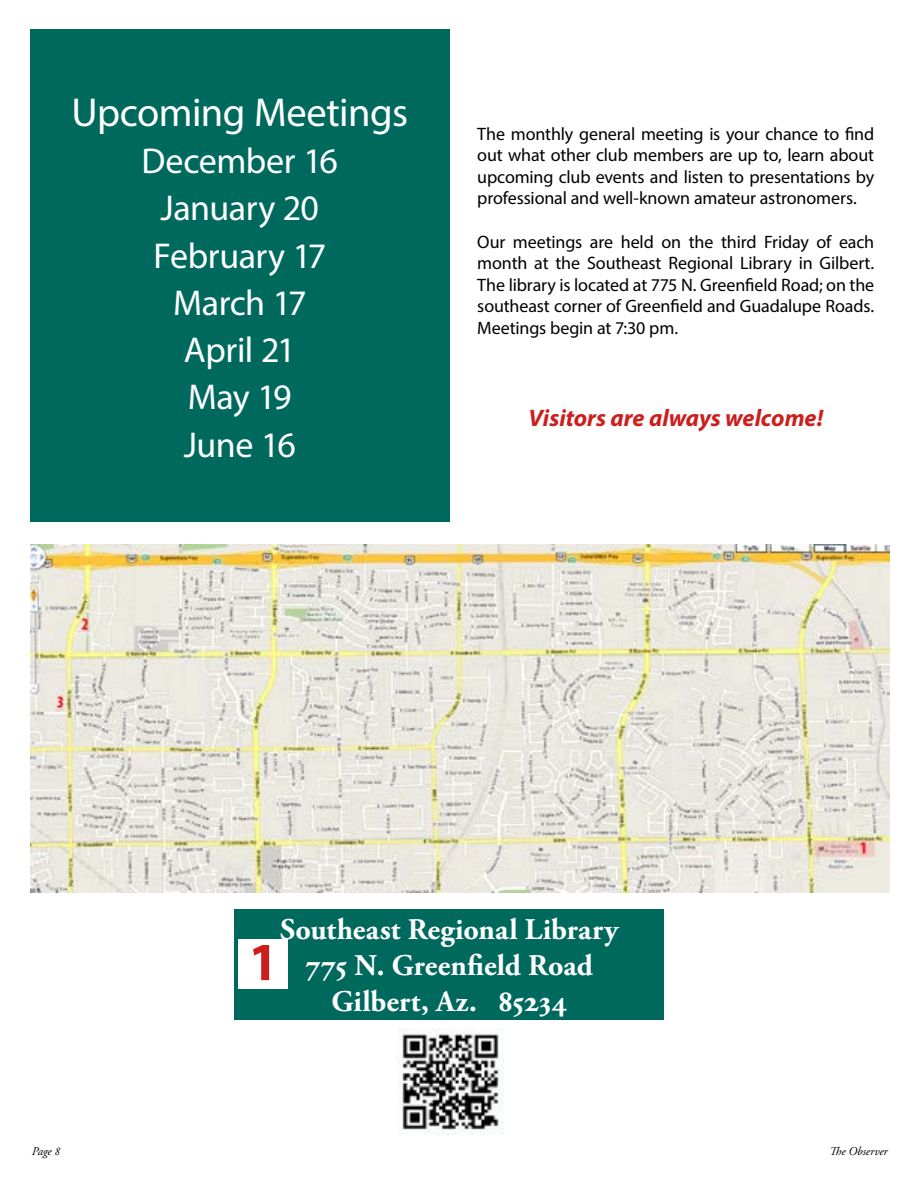
<style>
.page{position:relative;width:918px;height:1188px;background:#fff}
.page>*{position:absolute;margin:0;border:0;box-sizing:border-box;transform-origin:0 0}
.t1{font:700 54px "Myriad Pro";color:#cc1f1d}
.t2{font:40.5px "Myriad Pro";letter-spacing:-.015em;color:#fff}
.t3{font:36px/47.2px "Myriad Pro";letter-spacing:-.015em;color:#fff;text-align:center}
.t4{font:700 30px/36px "Adobe Garamond Pro";letter-spacing:.005em;color:#fff;text-align:center}
.t5{font:italic 700 24px "Myriad Pro";color:#cc1f1d}
.t6{font:18px/21.6px "Myriad Pro";letter-spacing:-.005em;color:#000;text-align:justify}
.t7{font:italic 12px "Adobe Garamond Pro";color:#000}
</style>
<div class="page">
<div style="left:30px;top:30px;width:419px;height:492px;background:#00695e"></div>
<img style="left:30px;top:545px;width:860px;height:348px">
<div style="left:235px;top:909px;width:429px;height:111px;background:#00695e"></div>
<div style="left:239px;top:940px;width:49px;height:49px;background:#fff"></div>
<img style="left:397px;top:1028px;width:106px;height:106px">
<h2 class="t2" style="left:72px;top:87px;width:338px">Upcoming Meetings</h2>
<h3 class="t3" style="left:142px;top:137px;width:198px">December 16<br>January 20<br>February 17<br>March 17<br>April 21<br>May 19<br>June 16</h3>
<p class="t6" style="left:477px;top:123px;width:398px">The monthly general meeting is your chance to find out what other club members are up to, learn about upcoming club events and listen to presentations by professional and well-known amateur astronomers.</p>
<p class="t6" style="left:477px;top:231px;width:398px">Our meetings are held on the third Friday of each month at the Southeast Regional Library in Gilbert.<br>The library is located at 775 N. Greenfield Road; on the southeast corner of Greenfield and Guadalupe Roads.<br>Meetings begin at 7:30 pm.</p>
<h3 class="t5" style="left:528px;top:402px;width:296px">Visitors are always welcome!</h3>
<h1 class="t1" style="left:248px;top:927px;width:31px">1</h1>
<h3 class="t4" style="left:280px;top:912px;width:340px">Southeast Regional Library<br>775 N. Greenfield Road<br>Gilbert, Az. 85234</h3>
<p class="t7" style="left:32px;top:1144px;width:30px">Page 8</p>
<p class="t7" style="left:829px;top:1144px;width:60px">The Observer</p>
</div>
